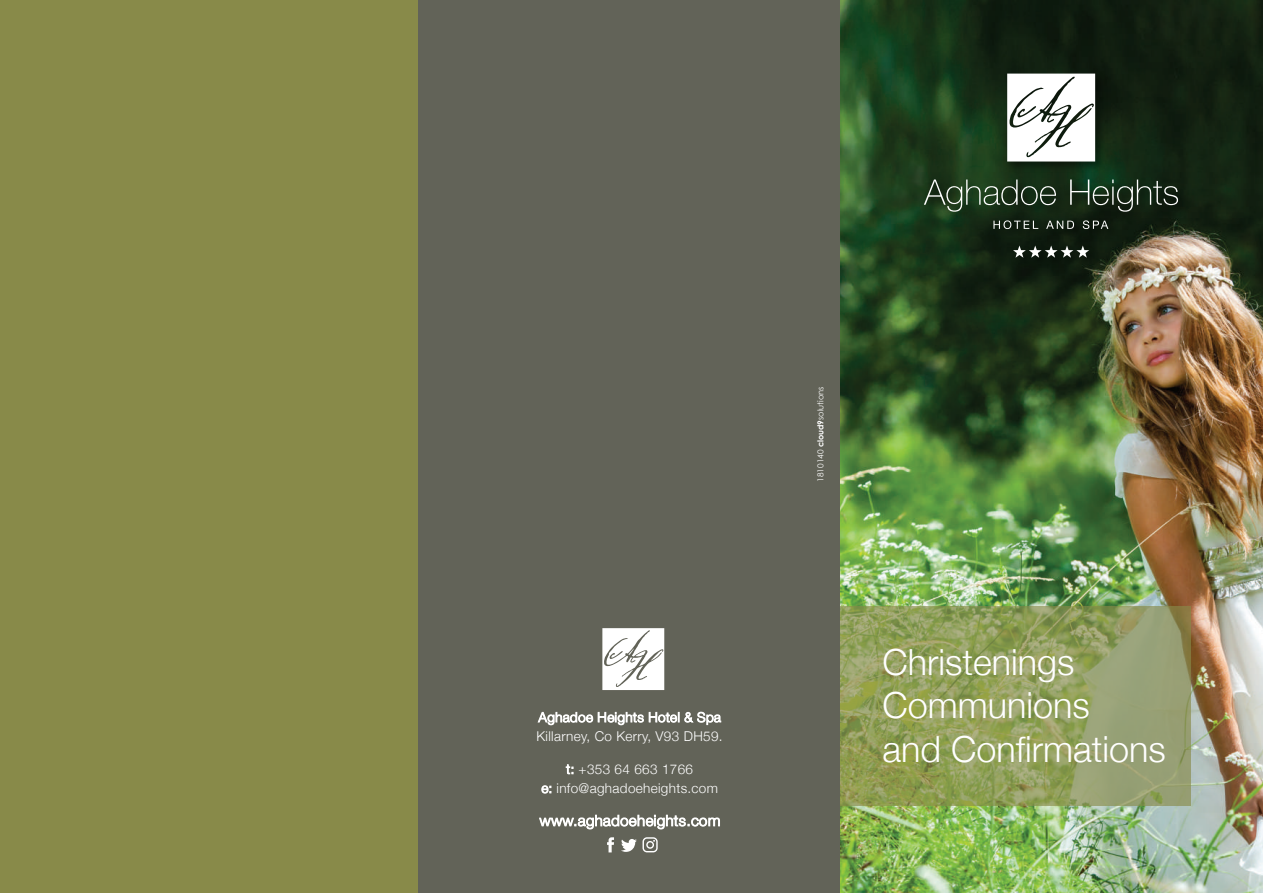
<style>
.page{position:relative;width:1263px;height:893px;background:#fff}
.page>*{position:absolute;margin:0;border:0;box-sizing:border-box;transform-origin:0 0}
.t1{font:300 36px/43.5px "Helvetica Neue";color:#fff}
.t2{font:300 13.5px/19.2px "Helvetica Neue";letter-spacing:.025em;color:#fff;text-align:center}
.t3{font:8.25px "Century Gothic";color:#fff}
.s1{font-weight:700}
</style>
<div class="page">
<img style="left:840px;top:0;width:423px;height:893px">
<svg style="left:840px;top:606px;width:351px;height:199px;background:#939e61"></svg>
<div style="left:0;top:0;width:419px;height:893px;background:#888a49"></div>
<div style="left:419px;top:0;width:421px;height:893px;background:#626358"></div>
<img style="left:897px;top:51px;width:315px;height:237px">
<svg style="left:1007px;top:74px;width:88px;height:88px"></svg>
<svg style="left:993px;top:220px;width:45px;height:9px"></svg>
<svg style="left:1046px;top:221px;width:28px;height:8px"></svg>
<svg style="left:1083px;top:220px;width:25px;height:9px"></svg>
<svg style="left:924px;top:180px;width:132px;height:32px;background:#384e37"></svg>
<svg style="left:1070px;top:180px;width:108px;height:32px;background:#324434"></svg>
<svg style="left:1013px;top:246px;width:76px;height:12px"></svg>
<svg style="left:602px;top:628px;width:62px;height:62px;background:#eaeae8"></svg>
<svg style="left:538px;top:712px;width:183px;height:13px"></svg>
<svg style="left:566px;top:764px;width:7px;height:10px"></svg>
<svg style="left:541px;top:785px;width:10px;height:8px"></svg>
<svg style="left:539px;top:815px;width:181px;height:14px"></svg>
<svg style="left:607px;top:837px;width:7px;height:15px"></svg>
<svg style="left:621px;top:837px;width:37px;height:15px"></svg>
<p class="t2" style="left:536px;top:726px;width:188px">Killarney, Co Kerry, V93 DH59.</p>
<p class="t2" style="left:541px;top:759px;width:178px">t: +353 64 663 1766<br>e: info@aghadoeheights.com</p>
<p class="t3" style="left:815px;top:482px;width:97px;rotate:-90deg">1810140 <span class="s1">cloud9</span>solutions</p>
<h1 class="t1" style="left:882px;top:638px;width:285px">Christenings<br>Communions<br>and Confirmations</h1>
</div>
